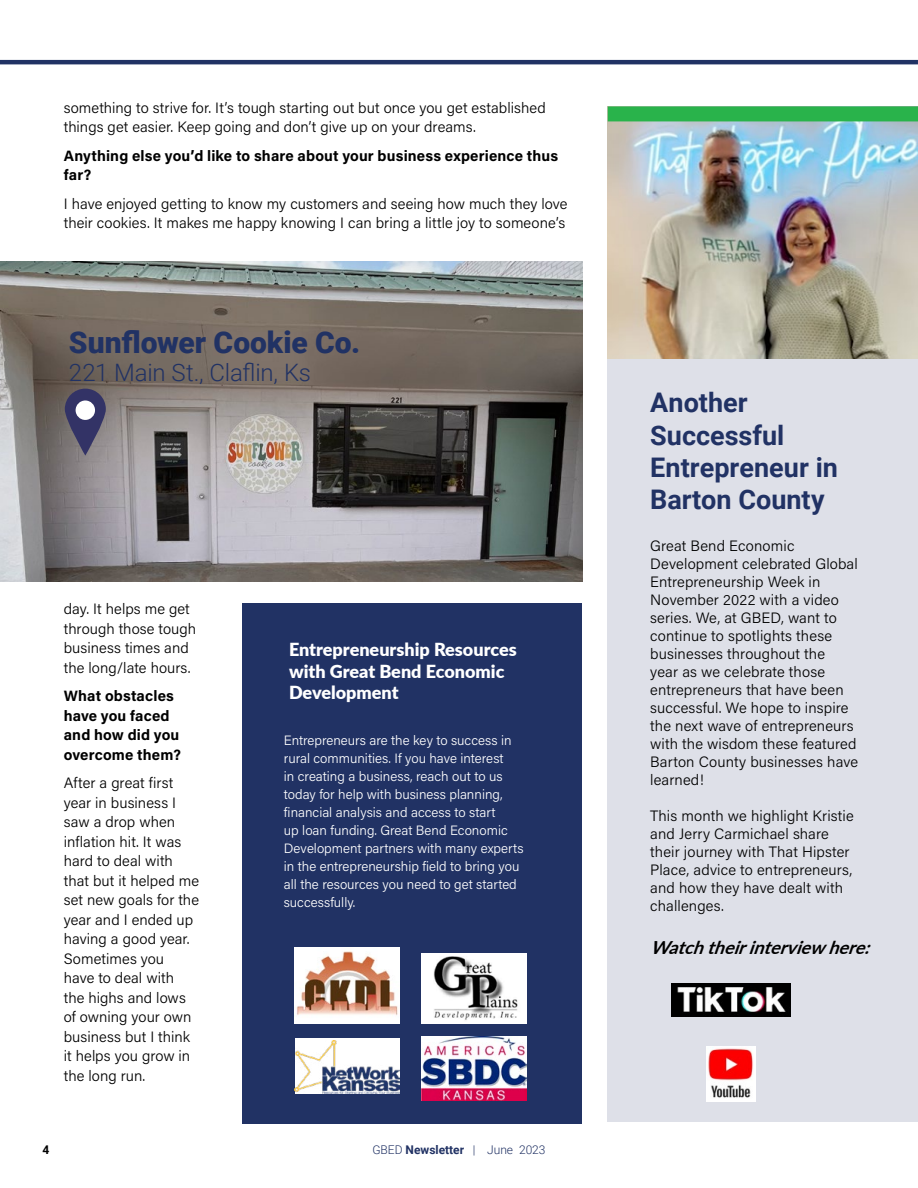
<style>
.page{position:relative;width:918px;height:1188px;background:#fff}
.page>*{position:absolute;margin:0;border:0;box-sizing:border-box;transform-origin:0 0}
.t1{font:900 30px "Roboto";color:#213264}
.t2{font:700 27px/32.4px "Roboto";color:#213264}
.t3{font:300 24px "Roboto";letter-spacing:-.01em;color:#213264}
.t4{font:900 18px/21.6px "Lato";color:#fff}
.t5{font:italic 700 18px "Lato";color:#000}
.t6{font:300 15px/19.5px "Acumin Pro";letter-spacing:.005em;color:#000}
.t7{font:700 15px/19.5px "Acumin Pro";letter-spacing:.01em;color:#000}
.t8{font:300 13.5px/18px "Acumin Pro";color:#fff}
.t9{font:300 12px "Roboto";color:#213264}
.t10{font:700 12px "Roboto";color:#000}
.s1{font-weight:700}
</style>
<div class="page">
<img style="left:608px;top:121px;width:310px;height:238px">
<img style="left:0;top:262px;width:583px;height:319px">
<div style="left:608px;top:359px;width:310px;height:765px;background:#dee0e8"></div>
<div style="left:608px;top:106px;width:310px;height:15px;background:#29b34b"></div>
<div style="left:535px;top:1122px;width:383px;height:66px;background:#fff"></div>
<img style="left:672px;top:983px;width:118px;height:33px">
<img style="left:706px;top:1046px;width:50px;height:55px">
<div style="left:242px;top:603px;width:340px;height:521px;background:#213264"></div>
<img style="left:295px;top:947px;width:104px;height:77px">
<div style="left:295px;top:1038px;width:104px;height:56px;background:#fff"></div>
<img style="left:295px;top:1041px;width:104px;height:53px">
<img style="left:422px;top:1037px;width:104px;height:63px">
<img style="left:422px;top:954px;width:104px;height:70px">
<svg style="left:65px;top:389px;width:41px;height:67px;background:#4e4c6e"></svg>
<div style="left:76px;top:400px;width:19px;height:20px;background:#fff;border-radius:50%"></div>
<hr style="left:0;top:60px;width:918px;height:4px;background:#213264">
<p class="t6" style="left:64px;top:97px;width:483px">something to strive for. It’s tough starting out but once you get established things get easier. Keep going and don’t give up on your dreams.</p>
<p class="t7" style="left:64px;top:145px;width:496px">Anything else you’d like to share about your business experience thus far?</p>
<p class="t6" style="left:64px;top:193px;width:505px">I have enjoyed getting to know my customers and seeing how much they love their cookies. It makes me happy knowing I can bring a little joy to someone’s</p>
<h1 class="t1" style="left:69px;top:321px;width:293px">Sunflower Cookie Co.</h1>
<h3 class="t3" style="left:69px;top:356px;width:244px">221 Main St., Claflin, Ks</h3>
<p class="t6" style="left:64px;top:599px;width:134px">day. It helps me get through those tough business times and the long/late hours.</p>
<p class="t7" style="left:64px;top:686px;width:119px">What obstacles have you faced and how did you overcome them?</p>
<p class="t6" style="left:64px;top:773px;width:137px">After a great first year in business I saw a drop when inflation hit. It was hard to deal with that but it helped me set new goals for the year and I ended up having a good year.<br>Sometimes you<br>have to deal with<br>the highs and lows of owning your own business but I think it helps you grow in the long run.</p>
<p class="t4" style="left:289px;top:638px;width:229px">Entrepreneurship Resources with Great Bend Economic<br>Development</p>
<p class="t8" style="left:284px;top:731px;width:241px">Entrepreneurs are the key to success in rural communities. If you have interest<br>in creating a business, reach out to us today for help with business planning, financial analysis and access to start<br>up loan funding. Great Bend Economic Development partners with many experts in the entrepreneurship field to bring you all the resources you need to get started successfully.</p>
<p class="t10" style="left:43px;top:1141px;width:8px">4</p>
<p class="t9" style="left:372px;top:1141px;width:175px">GBED <span class="s1">Newsletter</span> | June 2023</p>
<h2 class="t2" style="left:650px;top:385px;width:189px">Another<br>Successful<br>Entrepreneur in<br>Barton County</h2>
<p class="t6" style="left:650px;top:536px;width:210px;line-height:18px">Great Bend Economic<br>Development celebrated Global<br>Entrepreneurship Week in<br>November 2022 with a video series. We, at GBED, want to continue to spotlights these businesses throughout the<br>year as we celebrate those entrepreneurs that have been successful. We hope to inspire the next wave of entrepreneurs with the wisdom these featured<br>Barton County businesses have learned!</p>
<p class="t6" style="left:650px;top:806px;width:205px;line-height:18px">This month we highlight Kristie and Jerry Carmichael share their journey with That Hipster<br>Place, advice to entrepreneurs, and how they have dealt with challenges.</p>
<p class="t5" style="left:650px;top:934px;width:228px">Watchtheirinterviewhere:</p>
</div>
